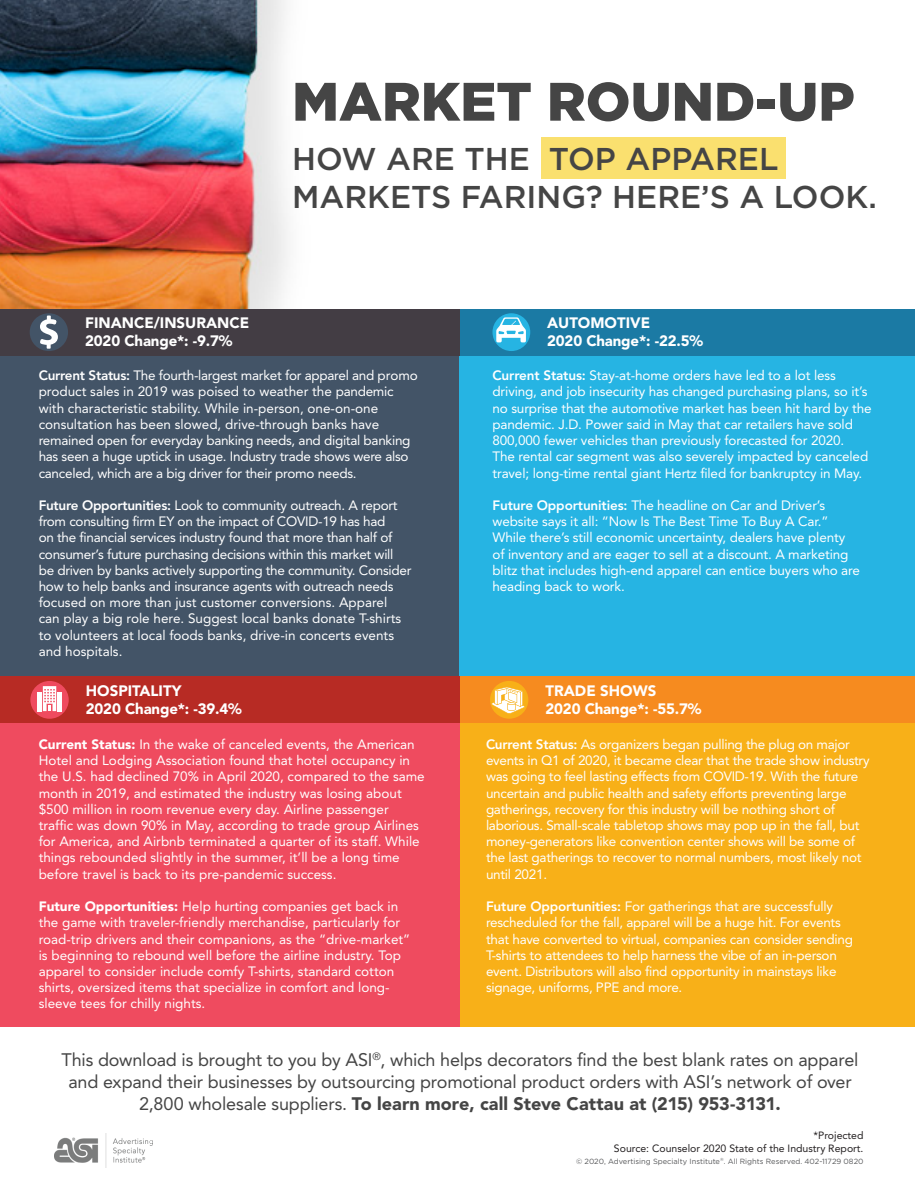
<style>
.page{position:relative;width:915px;height:1188px;background:#fff}
.page>*{position:absolute;margin:0;border:0;box-sizing:border-box;transform-origin:0 0}
.t1{font:900 54px "Gotham";color:#454545}
.t2{font:500 31.5px/37.8px "Gotham";color:#454545}
.t3{font:18px "Avenir";letter-spacing:-.01em;color:#454545}
.t4{font:900 18px "Avenir";color:#454545}
.t5{font:900 15px/18px "Avenir";color:#fff}
.t6{font:13.5px/16.2px "Avenir";letter-spacing:-.01em;color:#fff}
.t7{font:10.5px "Avenir";color:#231f20}
.t8{font:7.5px "Gotham";color:#57585a}
.s1{font-weight:800}
.s2{font-weight:900}
.s3{font-weight:400}
</style>
<div class="page">
<div style="left:460px;top:670px;width:455px;height:356px;background:#f8b018"></div>
<img style="left:0;top:0;width:786px;height:309px">
<div style="left:0;top:309px;width:460px;height:367px;background:#435467"></div>
<div style="left:460px;top:309px;width:455px;height:367px;background:#26b4e3"></div>
<div style="left:0;top:676px;width:460px;height:350px;background:#ef4b5f"></div>
<img style="left:55px;top:1133px;width:97px;height:33px">
<div style="left:542px;top:137px;width:244px;height:41px;background:#fae06f"></div>
<div style="left:460px;top:309px;width:455px;height:46px;background:#1b7aa4"></div>
<div style="left:492px;top:313px;width:38px;height:38px;background:#26b4e3;border-radius:50%"></div>
<svg style="left:496px;top:317px;width:30px;height:25px"></svg>
<div style="left:0;top:309px;width:460px;height:46px;background:#433d44"></div>
<div style="left:30px;top:313px;width:38px;height:38px;background:#435467;border-radius:50%"></div>
<svg style="left:40px;top:315px;width:18px;height:33px"></svg>
<div style="left:0;top:676px;width:460px;height:47px;background:#b72b24"></div>
<svg style="left:30px;top:680px;width:39px;height:38px"></svg>
<div style="left:460px;top:676px;width:455px;height:46px;background:#f68b1f"></div>
<div style="left:490px;top:680px;width:38px;height:38px;background:#f8b018;border-radius:50%"></div>
<svg style="left:43px;top:686px;width:13px;height:25px"></svg>
<hr style="left:58px;top:691px;width:4px;height:20px;background:#fff">
<hr style="left:37px;top:691px;width:4px;height:20px;background:#fff">
<svg style="left:491px;top:686px;width:34px;height:27px"></svg>
<p class="t5" style="left:85px;top:314px;width:165px">FINANCE/INSURANCE<br>2020 Change*: -9.7%</p>
<p class="t1" style="left:292px;top:70px;width:564px">MARKET ROUND-UP</p>
<p class="t2" style="left:292px;top:139px;width:586px">HOW ARE THE TOP APPAREL<br>MARKETS FARING? HERE’S A LOOK.</p>
<p class="t5" style="left:547px;top:314px;width:157px">AUTOMOTIVE<br>2020 Change*: -22.5%</p>
<p class="t6" style="left:39px;top:367px;width:381px"><span class="s1">Current Status:</span> The fourth-largest market for apparel and promo product sales in 2019 was poised to weather the pandemic with characteristic stability. While in-person, one-on-one</p>
<p class="t6" style="left:39px;top:416px;width:342px">consultation has been slowed, drive-through banks have</p>
<p class="t6" style="left:39px;top:432px;width:373px">remained open for everyday banking needs, and digital banking has seen a huge uptick in usage. Industry trade shows were also canceled, which are a big driver for their promo needs.</p>
<p class="t6" style="left:39px;top:497px;width:374px"><span class="s1">Future Opportunities:</span> Look to community outreach. A report from consulting firm EY on the impact of COVID-19 has had<br>on the financial services industry found that more than half of consumer’s future purchasing decisions within this market will be driven by banks actively supporting the community. Consider how to help banks and insurance agents with outreach needs focused on more than just customer conversions. Apparel can play a big role here. Suggest local banks donate T-shirts</p>
<p class="t6" style="left:39px;top:626px;width:357px">to volunteers at local foods banks, drive-in concerts events and hospitals.</p>
<p class="t5" style="left:86px;top:681px;width:97px">HOSPITALITY</p>
<p class="t5" style="left:86px;top:699px;width:157px">2020 Change*: -39.4%</p>
<p class="t6" style="left:39px;top:736px;width:387px"><span class="s2">Current Status:</span> In the wake of canceled events, the American Hotel and Lodging Association found that hotel occupancy in the U.S. had declined 70% in April 2020, compared to the same month in 2019, and estimated the industry was losing about $500 million in room revenue every day. Airline passenger traffic was down 90% in May, according to trade group Airlines for America, and Airbnb terminated a quarter of its staff. While things rebounded slightly in the summer, it’ll be a long time before travel is back to its pre-pandemic success.</p>
<p class="t6" style="left:39px;top:898px;width:373px"><span class="s2">Future Opportunities:</span> Help hurting companies get back in the game with traveler-friendly merchandise, particularly for road-trip drivers and their companions, as the “drive-market” is beginning to rebound well before the airline industry. Top apparel to consider include comfy T-shirts, standard cotton shirts, oversized items that specialize in comfort and long&shy;sleeve tees for chilly nights.</p>
<p class="t6" style="left:492px;top:367px;width:381px"><span class="s1">Current Status:</span> Stay-at-home orders have led to a lot less driving, and job insecurity has changed purchasing plans, so it’s no surprise that the automotive market has been hit hard by the pandemic. J.D. Power said in May that car retailers have sold 800,000 fewer vehicles than previously forecasted for 2020.</p>
<p class="t6" style="left:492px;top:448px;width:377px">The rental car segment was also severely impacted by canceled travel; long-time rental giant Hertz filed for bankruptcy in May.</p>
<p class="t6" style="left:492px;top:497px;width:334px"><span class="s1">Future Opportunities:</span> The headline on Car and Driver’s</p>
<p class="t6" style="left:492px;top:513px;width:337px">website says it all: “Now Is The Best Time To Buy A Car.”</p>
<p class="t6" style="left:492px;top:529px;width:369px">While there’s still economic uncertainty, dealers have plenty of inventory and are eager to sell at a discount. A marketing blitz that includes high-end apparel can entice buyers who are heading back to work.</p>
<p class="t5" style="left:545px;top:681px;width:112px">TRADE SHOWS</p>
<p class="t5" style="left:545px;top:699px;width:157px">2020 Change*: -55.7%</p>
<p class="t6" style="left:486px;top:736px;width:385px"><span class="s1">Current Status:</span> As organizers began pulling the plug on major events in Q1 of 2020, it became clear that the trade show industry was going to feel lasting effects from COVID-19. With the future uncertain and public health and safety efforts preventing large gatherings, recovery for this industry will be nothing short of laborious. Small-scale tabletop shows may pop up in the fall, but money-generators like convention center shows will be some of the last gatherings to recover to normal numbers, most likely not until 2021.</p>
<p class="t6" style="left:486px;top:898px;width:368px"><span class="s1">Future Opportunities:</span> For gatherings that are successfully rescheduled for the fall, apparel will be a huge hit. For events that have converted to virtual, companies can consider sending T-shirts to attendees to help harness the vibe of an in-person event. Distributors will also find opportunity in mainstays like signage, uniforms, PPE and more.</p>
<p class="t3" style="left:62px;top:1049px;width:798px">This download is brought to you by ASI<sup>®</sup>, which helps decorators find the best blank rates on apparel</p>
<p class="t3" style="left:68px;top:1070px;width:784px">and expand their businesses by outsourcing promotional product orders with ASI’s network of over</p>
<p class="t4" style="left:139px;top:1091px;width:643px"><span class="s3">2,800 wholesale suppliers.</span> To learn more, call Steve Cattau at (215) 953-3131.</p>
<p class="t7" style="left:813px;top:1128px;width:52px">*Projected</p>
<p class="t7" style="left:614px;top:1141px;width:251px">Source: Counselor 2020 State of the Industry Report.</p>
<p class="t8" style="left:576px;top:1156px;width:289px">© 2020, Advertising Specialty Institute<sup>®</sup>. All Rights Reserved. 402-11729 0820</p>
</div>
